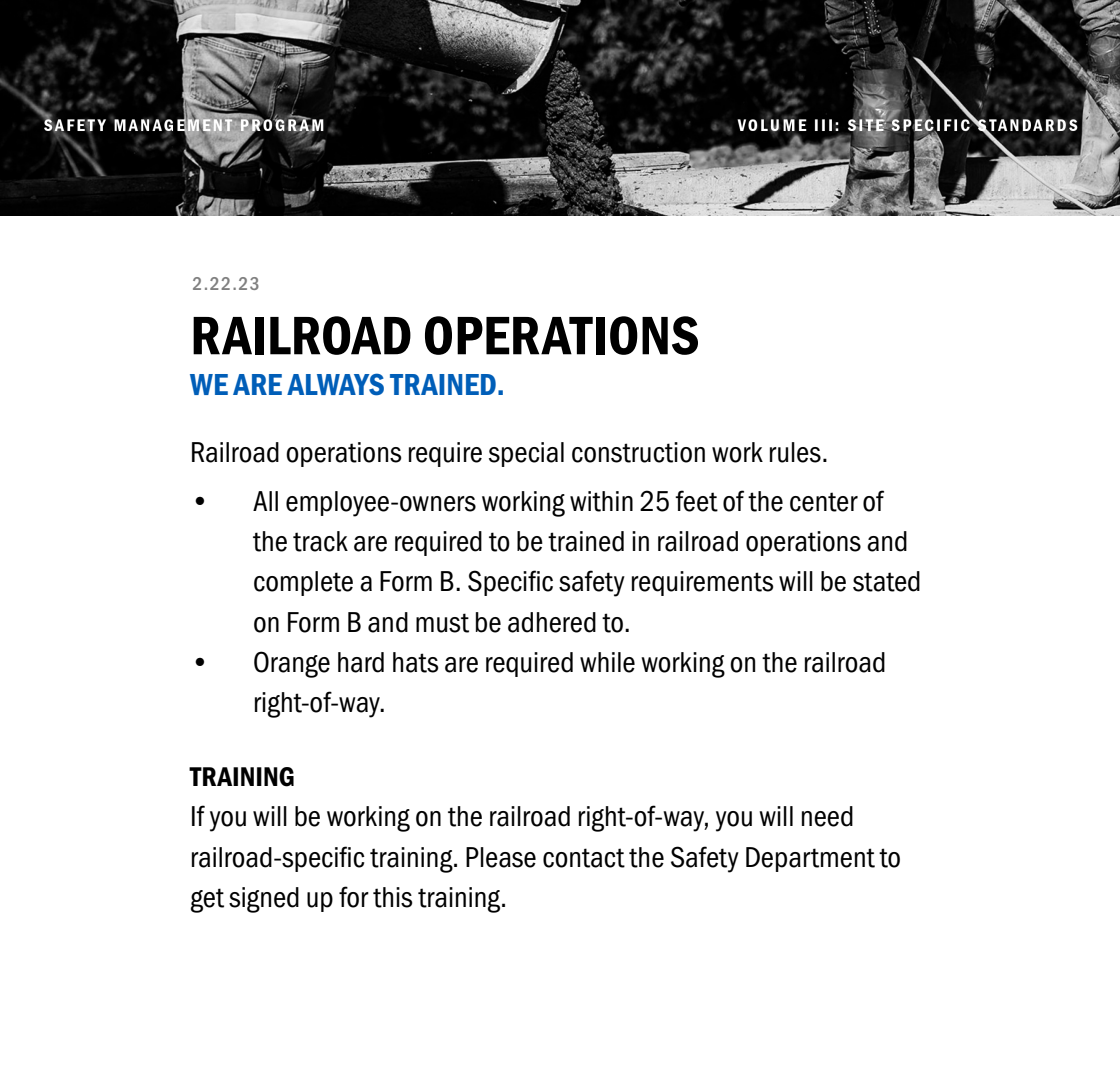
<style>
.page{position:relative;width:1120px;height:1082px;background:#fff}
.page>*{position:absolute;margin:0;border:0;box-sizing:border-box;transform-origin:0 0}
.Subhead_1{font:56px "Franklin Gothic URW Con Dem";color:#000}
.Subhead_3{font:31.5px "Franklin Gothic URW Con Dem";color:#005eb8}
.Body_Copy_-_Intro__L{font:29.75px/40.2px "Franklin Gothic URW Cond";color:#000}
.Subhead_4{font:28px "Franklin Gothic URW Con Dem";color:#000}
.t1{font:500 19.25px "Franklin Gothic URW Cond";color:#808080}
</style>
<div class="page">
<img style="left:0;top:0;width:1120px;height:215px">
<p class="t1" style="left:192px;top:269px;width:69px">2.22.23</p>
<p class="Subhead_1" style="left:190px;top:298px;width:511px">RAILROAD OPERATIONS</p>
<p class="Subhead_3" style="left:190px;top:363px;width:316px">WE ARE ALWAYS TRAINED.</p>
<p class="Body_Copy_-_Intro__L" style="left:190px;top:430px;width:640px">Railroad operations require special construction work rules.</p>
<p class="Body_Copy_-_Intro__L" style="left:253px;top:479px;width:670px;text-indent:-63px">• All employee-owners working within 25 feet of the center of the track are required to be trained in railroad operations and complete a Form B. Specific safety requirements will be stated on Form B and must be adhered to.</p>
<p class="Body_Copy_-_Intro__L" style="left:253px;top:640px;width:635px;text-indent:-63px">• Orange hard hats are required while working on the railroad right-of-way.</p>
<p class="Subhead_4" style="left:190px;top:758px;width:106px">TRAINING</p>
<p class="Body_Copy_-_Intro__L" style="left:190px;top:794px;width:713px">If you will be working on the railroad right-of-way, you will need railroad-specific training. Please contact the Safety Department to get signed up for this training.</p>
</div>
